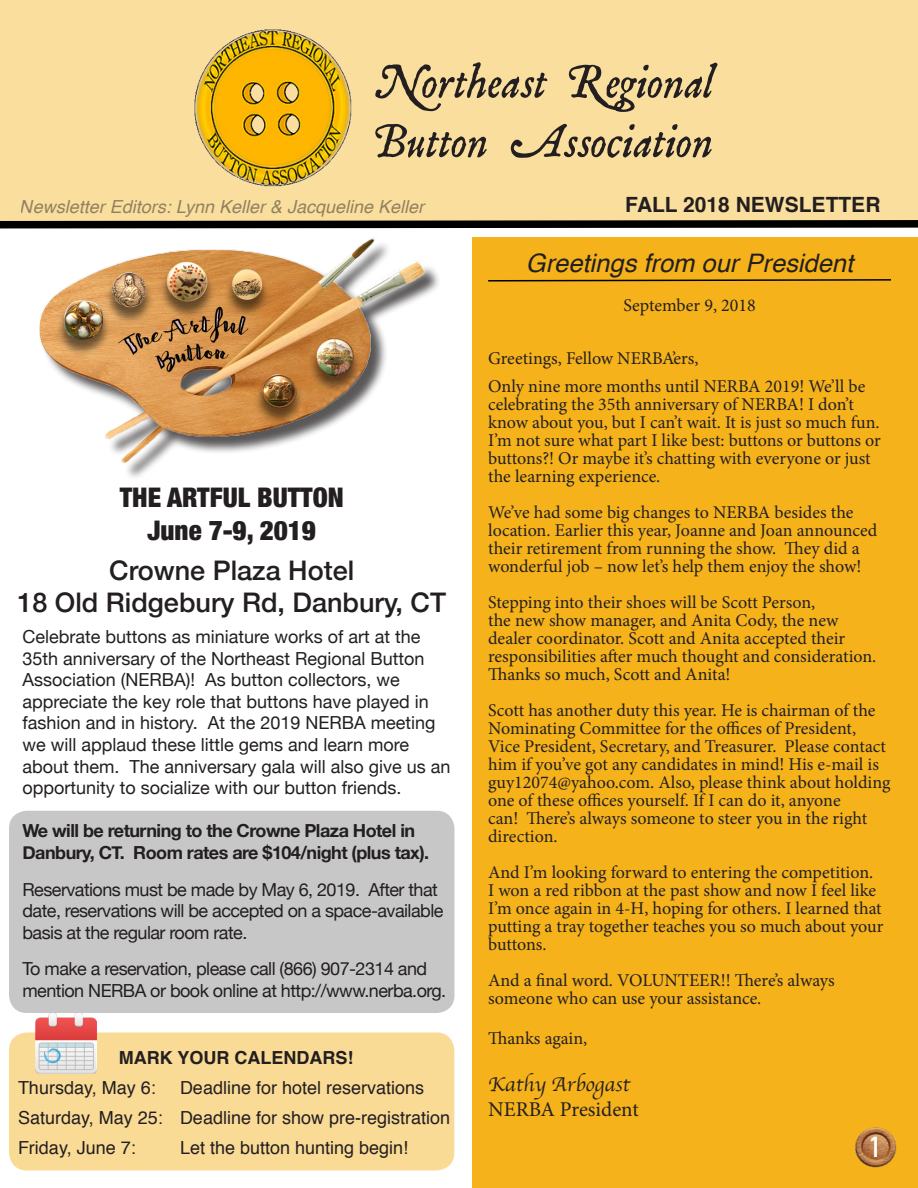
<style>
.page{position:relative;width:918px;height:1188px;background:#fff}
.page>*{position:absolute;margin:0;border:0;box-sizing:border-box;transform-origin:0 0}
.t1{font:700 28.5px "DIN Condensed";color:#fff}
.t2{font:500 27px "Helvetica Neue";color:#231f20}
.t3{font:900 condensed 27px "Helvetica Neue";color:#231f20}
.t4{font:italic 25.5px "Helvetica";color:#231f20}
.t5{font:700 21px "Helvetica";color:#231f20}
.t6{font:21px "Minion Pro";color:#231f20}
.t7{font:21px "Apple Chancery";color:#231f20}
.t8{font:18px/18px "Minion Pro";letter-spacing:-.005em;color:#231f20}
.t9{font:18px/21.6px "Helvetica Neue";color:#231f20}
.t10{font:18px/21.6px "Helvetica Neue";letter-spacing:-.03em;color:#231f20}
.t11{font:18px "Helvetica";color:#231f20}
.t12{font:700 18px/21.6px "Helvetica Neue";letter-spacing:-.03em;color:#231f20}
.t13{font:italic 18px "Helvetica";color:#231f20}
.t14{font:700 18px "Helvetica";color:#231f20}
</style>
<div class="page">
<div style="left:0;top:0;width:918px;height:228px;background:#fade9d"></div>
<svg style="left:375px;top:62px;width:343px;height:50px"></svg>
<svg style="left:375px;top:124px;width:337px;height:34px"></svg>
<img style="left:194px;top:29px;width:158px;height:158px">
<svg style="left:0;top:220px;width:918px;height:9px;background:#292823"></svg>
<div style="left:472px;top:237px;width:446px;height:951px;background:#f5b21b"></div>
<img style="left:39px;top:238px;width:385px;height:225px">
<img style="left:855px;top:1127px;width:42px;height:41px">
<svg style="left:488px;top:279px;width:403px;height:3px"></svg>
<div style="left:9px;top:811px;width:445px;height:202px;background:#c8c7c7;border-radius:18px"></div>
<div style="left:9px;top:1032px;width:445px;height:138px;background:#fadb96;border-radius:18px"></div>
<img style="left:35px;top:1013px;width:61px;height:61px">
<p class="t13" style="left:20px;top:192px;width:406px">Newsletter Editors: Lynn Keller &amp; Jacqueline Keller</p>
<p class="t3" style="left:120px;top:475px;width:225px">THE ARTFUL BUTTON</p>
<p class="t3" style="left:148px;top:508px;width:170px">June 7-9, 2019</p>
<p class="t2" style="left:109px;top:549px;width:247px">Crowne Plaza Hotel</p>
<p class="t2" style="left:17px;top:581px;width:430px">18 Old Ridgebury Rd, Danbury, CT</p>
<p class="t9" style="left:22px;top:627px;width:430px">Celebrate buttons as miniature works of art at the 35th anniversary of the Northeast Regional Button Association (NERBA)! As button collectors, we appreciate the key role that buttons have played in fashion and in history. At the 2019 NERBA meeting we will applaud these little gems and learn more about them. The anniversary gala will also give us an opportunity to socialize with our button friends.</p>
<p class="t12" style="left:22px;top:821px;width:408px">We will be returning to the Crowne Plaza Hotel in<br>Danbury, CT. Room rates are $104/night (plus tax).</p>
<p class="t10" style="left:22px;top:880px;width:423px">Reservations must be made by May 6, 2019. After that date, reservations will be accepted on a space-available basis at the regular room rate.</p>
<p class="t10" style="left:22px;top:959px;width:425px">To make a reservation, please call (866) 907-2314 and mention NERBA or book online at http://www.nerba.org.</p>
<p class="t14" style="left:119px;top:1043px;width:236px">MARK YOUR CALENDARS!</p>
<p class="t11" style="left:18px;top:1074px;width:139px">Thursday, May 6:</p>
<p class="t11" style="left:180px;top:1074px;width:246px">Deadline for hotel reservations</p>
<p class="t11" style="left:18px;top:1104px;width:434px">Saturday, May 25: Deadline for show pre-registration</p>
<p class="t11" style="left:18px;top:1134px;width:119px">Friday, June 7:</p>
<p class="t11" style="left:180px;top:1134px;width:230px">Let the button hunting begin!</p>
<p class="t5" style="left:625px;top:188px;width:257px">FALL 2018 NEWSLETTER</p>
<p class="t4" style="left:526px;top:243px;width:329px">Greetings from our President</p>
<p class="t8" style="left:623px;top:297px;width:134px">September 9, 2018</p>
<p class="t8" style="left:488px;top:349px;width:212px">Greetings, Fellow NERBA’ers,</p>
<p class="t8" style="left:488px;top:377px;width:394px">Only nine more months until NERBA 2019! We’ll be celebrating the 35th anniversary of NERBA! I don’t know about you, but I can’t wait. It is just so much fun.<br>I’m not sure what part I like best: buttons or buttons or buttons?! Or maybe it’s chatting with everyone or just the learning experience.</p>
<p class="t8" style="left:488px;top:503px;width:391px">We’ve had some big changes to NERBA besides the location. Earlier this year, Joanne and Joan announced their retirement from running the show. They did a wonderful job – now let’s help them enjoy the show!</p>
<p class="t8" style="left:488px;top:593px;width:390px">Stepping into their shoes will be Scott Person,<br>the new show manager, and Anita Cody, the new dealer coordinator. Scott and Anita accepted their responsibilities after much thought and consideration.<br>Thanks so much, Scott and Anita!</p>
<p class="t8" style="left:488px;top:701px;width:404px">Scott has another duty this year. He is chairman of the Nominating Committee for the offices of President, Vice President, Secretary, and Treasurer. Please contact him if you’ve got any candidates in mind! His e-mail is guy12074@yahoo.com. Also, please think about holding one of these offices yourself. If I can do it, anyone<br>can! There’s always someone to steer you in the right direction.</p>
<p class="t8" style="left:488px;top:863px;width:397px">And I’m looking forward to entering the competition.<br>I won a red ribbon at the past show and now I feel like I’m once again in 4-H, hoping for others. I learned that putting a tray together teaches you so much about your buttons.</p>
<p class="t8" style="left:488px;top:971px;width:348px">And a final word. VOLUNTEER!! There’s always someone who can use your assistance.</p>
<p class="t8" style="left:488px;top:1029px;width:101px">Thanks again,</p>
<p class="t7" style="left:488px;top:1067px;width:143px">Kathy Arbogast</p>
<p class="t6" style="left:488px;top:1095px;width:152px">NERBA President</p>
<p class="t1" style="left:870px;top:1128px;width:12px">1</p>
</div>
